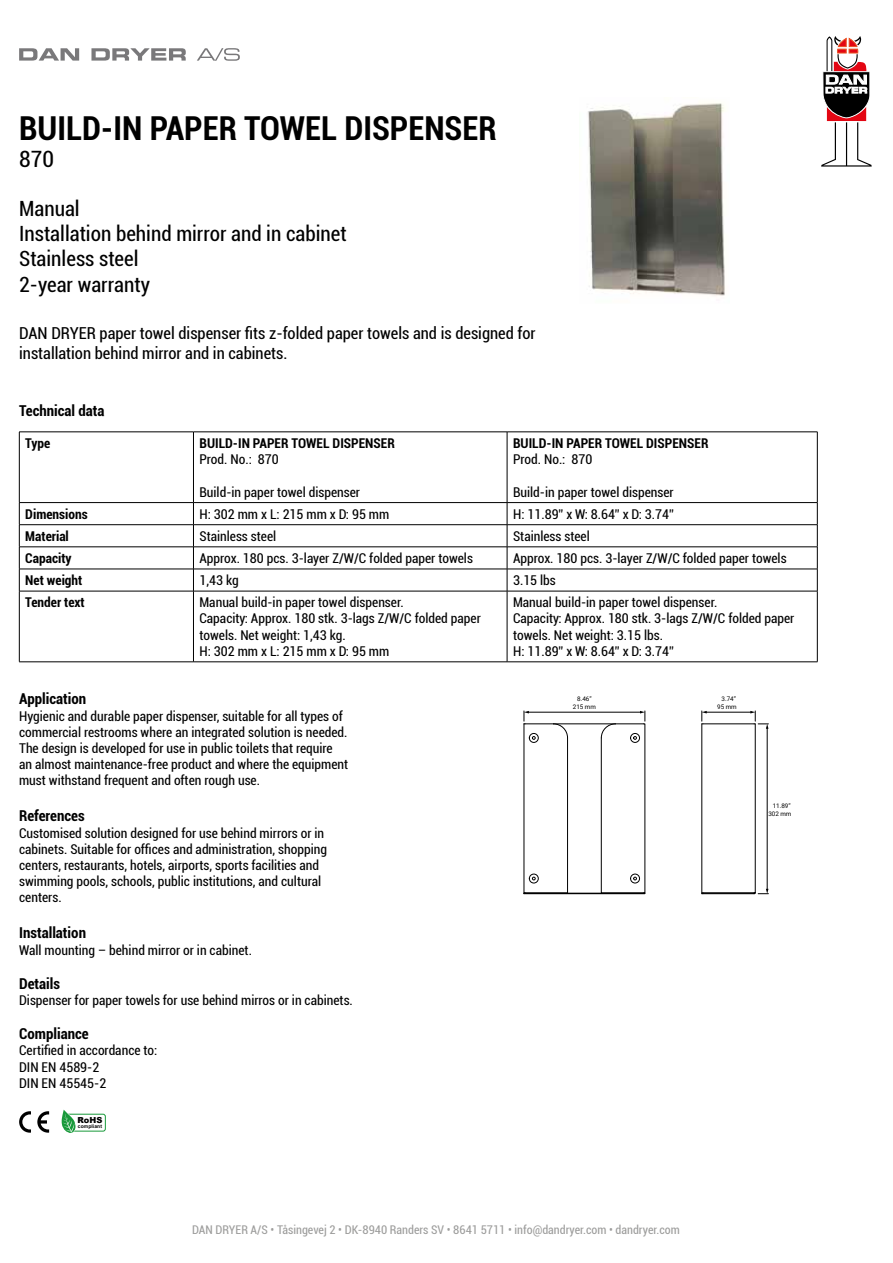
<style>
.page{position:relative;width:893px;height:1263px;background:#fff}
.page>*{position:absolute;margin:0;border:0;box-sizing:border-box;transform-origin:0 0}
.t1{font:700 condensed 33px "Roboto";color:#000}
.t2{font:condensed 22.5px "Roboto";color:#000}
.t3{font:condensed 21px/25.2px "Roboto";color:#000}
.t4{font:condensed 16.5px/19.8px "Roboto";color:#000}
.t5{font:700 condensed 15px "Roboto";color:#000}
.t6{font:condensed 13.5px/16.2px "Roboto";color:#000}
.t7{font:700 condensed 13.5px "Roboto";color:#000}
.t8{font:condensed 12px "Roboto";color:#9d9d9c}
.t9{font:900 8.25px "Arial";color:#000}
.t10{font:6.3px "Roboto";letter-spacing:-.005em;color:#000}
.t11{font:700 4.95px "Arial";letter-spacing:.015em;color:#000}
</style>
<div class="page">
<svg style="left:19px;top:48px;width:60px;height:13px"></svg>
<svg style="left:91px;top:48px;width:95px;height:13px"></svg>
<svg style="left:197px;top:48px;width:43px;height:13px"></svg>
<svg style="left:821px;top:36px;width:51px;height:131px"></svg>
<hr style="left:193px;top:432px;width:314px;height:1px;background:#000">
<hr style="left:507px;top:432px;width:310px;height:1px;background:#000">
<hr style="left:19px;top:432px;width:174px;height:1px;background:#000">
<hr style="left:19px;top:432px;width:1px;height:70px;background:#000">
<hr style="left:193px;top:432px;width:1px;height:70px;background:#000">
<svg style="left:193px;top:503px;width:1px;height:88px"></svg>
<hr style="left:193px;top:591px;width:1px;height:71px;background:#000">
<hr style="left:507px;top:432px;width:1px;height:70px;background:#000">
<hr style="left:817px;top:432px;width:1px;height:70px;background:#000">
<svg style="left:507px;top:503px;width:1px;height:88px"></svg>
<svg style="left:817px;top:503px;width:1px;height:88px"></svg>
<hr style="left:507px;top:591px;width:1px;height:71px;background:#000">
<hr style="left:817px;top:591px;width:1px;height:71px;background:#000">
<hr style="left:19px;top:502px;width:174px;height:1px;background:#000">
<hr style="left:193px;top:502px;width:314px;height:1px;background:#000">
<hr style="left:507px;top:502px;width:310px;height:1px;background:#000">
<hr style="left:19px;top:524px;width:174px;height:1px;background:#000">
<hr style="left:193px;top:524px;width:314px;height:1px;background:#000">
<hr style="left:507px;top:524px;width:310px;height:1px;background:#000">
<hr style="left:19px;top:547px;width:174px;height:1px;background:#000">
<hr style="left:193px;top:547px;width:314px;height:1px;background:#000">
<hr style="left:507px;top:547px;width:310px;height:1px;background:#000">
<hr style="left:19px;top:569px;width:174px;height:1px;background:#000">
<svg style="left:19px;top:503px;width:1px;height:88px"></svg>
<hr style="left:193px;top:569px;width:314px;height:1px;background:#000">
<hr style="left:507px;top:569px;width:310px;height:1px;background:#000">
<hr style="left:19px;top:591px;width:174px;height:1px;background:#000">
<hr style="left:19px;top:591px;width:1px;height:71px;background:#000">
<hr style="left:193px;top:591px;width:314px;height:1px;background:#000">
<hr style="left:507px;top:591px;width:310px;height:1px;background:#000">
<hr style="left:19px;top:661px;width:174px;height:1px;background:#000">
<hr style="left:193px;top:661px;width:314px;height:1px;background:#000">
<hr style="left:507px;top:661px;width:310px;height:1px;background:#000">
<svg style="left:37px;top:1111px;width:12px;height:22px"></svg>
<svg style="left:19px;top:1111px;width:12px;height:22px"></svg>
<div style="left:65px;top:1114px;width:41px;height:17px;border:1px solid #18993a;border-radius:2px"></div>
<svg style="left:61px;top:1109px;width:18px;height:24px"></svg>
<img style="left:588px;top:103px;width:137px;height:193px">
<hr style="left:702px;top:724px;width:1px;height:169px;background:#000">
<hr style="left:703px;top:893px;width:51px;height:1px;background:#000">
<hr style="left:703px;top:724px;width:51px;height:1px;background:#000">
<svg style="left:524px;top:711px;width:122px;height:183px"></svg>
<hr style="left:706px;top:712px;width:45px;height:1px;background:#000">
<svg style="left:702px;top:711px;width:5px;height:14px"></svg>
<svg style="left:750px;top:711px;width:18px;height:183px"></svg>
<h1 class="t1" style="left:19px;top:105px;width:479px">BUILD-IN PAPER TOWEL DISPENSER</h1>
<h2 class="t2" style="left:19px;top:143px;width:36px">870</h2>
<h3 class="t3" style="left:19px;top:195px;width:329px">Manual<br>Installation behind mirror and in cabinet<br>Stainless steel<br>2-year warranty</h3>
<p class="t4" style="left:19px;top:322px;width:518px">DAN DRYER paper towel dispenser fits z-folded paper towels and is designed for installation behind mirror and in cabinets.</p>
<p class="t5" style="left:19px;top:400px;width:87px">Technical data</p>
<p class="t7" style="left:25px;top:434px;width:27px">Type</p>
<p class="t7" style="left:199px;top:434px;width:197px">BUILD-IN PAPER TOWEL DISPENSER</p>
<p class="t6" style="left:199px;top:451px;width:81px">Prod. No.: 870</p>
<p class="t6" style="left:199px;top:483px;width:162px">Build-in paper towel dispenser</p>
<p class="t7" style="left:513px;top:434px;width:197px">BUILD-IN PAPER TOWEL DISPENSER</p>
<p class="t6" style="left:513px;top:451px;width:81px">Prod. No.: 870</p>
<p class="t6" style="left:513px;top:483px;width:162px">Build-in paper towel dispenser</p>
<p class="t7" style="left:25px;top:504px;width:64px">Dimensions</p>
<p class="t6" style="left:199px;top:505px;width:191px">H: 302 mm x L: 215 mm x D: 95 mm</p>
<p class="t6" style="left:513px;top:505px;width:162px">H: 11.89” x W: 8.64” x D: 3.74”</p>
<p class="t7" style="left:25px;top:527px;width:45px">Material</p>
<p class="t6" style="left:199px;top:527px;width:78px">Stainless steel</p>
<p class="t6" style="left:513px;top:527px;width:78px">Stainless steel</p>
<p class="t7" style="left:25px;top:549px;width:48px">Capacity</p>
<p class="t6" style="left:199px;top:550px;width:275px">Approx. 180 pcs. 3-layer Z/W/C folded paper towels</p>
<p class="t6" style="left:513px;top:550px;width:275px">Approx. 180 pcs. 3-layer Z/W/C folded paper towels</p>
<p class="t7" style="left:25px;top:571px;width:59px">Net weight</p>
<p class="t6" style="left:199px;top:572px;width:41px">1,43 kg</p>
<p class="t6" style="left:513px;top:572px;width:44px">3.15 lbs</p>
<p class="t7" style="left:25px;top:593px;width:61px">Tender text</p>
<p class="t6" style="left:199px;top:594px;width:283px">Manual build-in paper towel dispenser.<br>Capacity: Approx. 180 stk. 3-lags Z/W/C folded paper towels. Net weight: 1,43 kg.<br>H: 302 mm x L: 215 mm x D: 95 mm</p>
<p class="t6" style="left:513px;top:594px;width:283px">Manual build-in paper towel dispenser.<br>Capacity: Approx. 180 stk. 3-lags Z/W/C folded paper towels. Net weight: 3.15 lbs.<br>H: 11.89” x W: 8.64” x D: 3.74”</p>
<p class="t5" style="left:19px;top:688px;width:69px">Application</p>
<p class="t6" style="left:19px;top:707px;width:331px">Hygienic and durable paper dispenser, suitable for all types of commercial restrooms where an integrated solution is needed.<br>The design is developed for use in public toilets that require an almost maintenance-free product and where the equipment must withstand frequent and often rough use.</p>
<p class="t5" style="left:19px;top:805px;width:67px">References</p>
<p class="t6" style="left:19px;top:824px;width:309px">Customised solution designed for use behind mirrors or in cabinets. Suitable for offices and administration, shopping centers, restaurants, hotels, airports, sports facilities and swimming pools, schools, public institutions, and cultural centers.</p>
<p class="t5" style="left:19px;top:922px;width:68px">Installation</p>
<p class="t6" style="left:19px;top:941px;width:234px">Wall mounting – behind mirror or in cabinet.</p>
<p class="t5" style="left:19px;top:973px;width:42px">Details</p>
<p class="t6" style="left:19px;top:992px;width:335px">Dispenser for paper towels for use behind mirros or in cabinets.</p>
<p class="t5" style="left:19px;top:1023px;width:71px">Compliance</p>
<p class="t6" style="left:19px;top:1042px;width:140px">Certified in accordance to:<br>DIN EN 4589-2<br>DIN EN 45545-2</p>
<p class="t9" style="left:77px;top:1114px;width:26px">RoHS</p>
<p class="t11" style="left:78px;top:1123px;width:26px">compliant</p>
<p class="t10" style="left:577px;top:694px;width:16px">8.46”</p>
<p class="t10" style="left:573px;top:702px;width:24px">215 mm</p>
<p class="t8" style="left:192px;top:1221px;width:489px">DAN DRYER A/S • Tåsingevej 2 • DK-8940 Randers SV • 8641 5711 • info@dandryer.com • dandryer.com</p>
<p class="t10" style="left:721px;top:694px;width:16px">3.74”</p>
<p class="t10" style="left:717px;top:702px;width:21px">95 mm</p>
<p class="t10" style="left:773px;top:801px;width:19px">11.89”</p>
<p class="t10" style="left:768px;top:809px;width:24px">302 mm</p>
</div>
